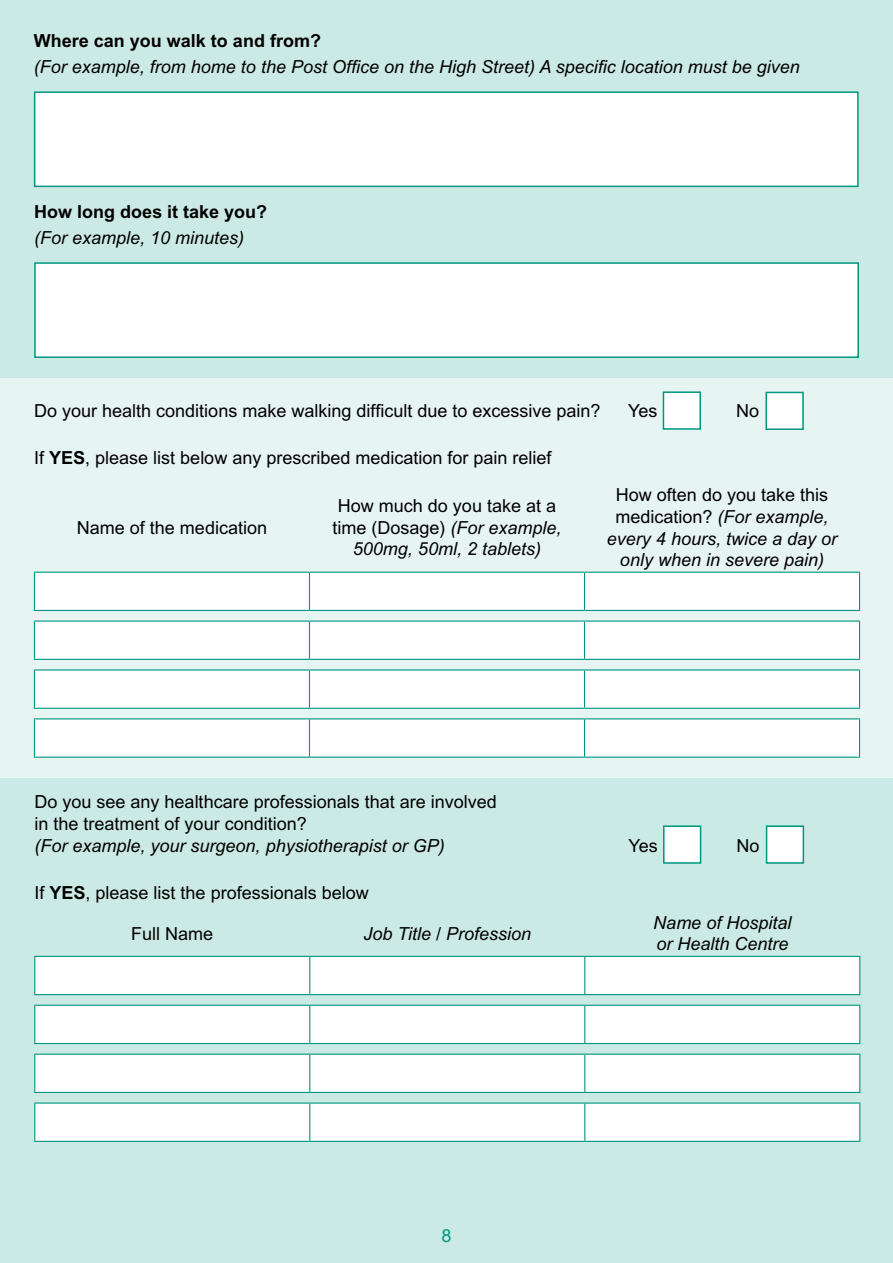
<style>
.page{position:relative;width:893px;height:1263px;background:#e6f4f2}
.page>*{position:absolute;margin:0;border:0;box-sizing:border-box;transform-origin:0 0}
.t1{font:italic 18px/21.6px "Arial MT Std";color:#000;text-align:center}
.t2{font:18px/21.6px "Arial MT Std";color:#000}
.t3{font:700 18px "Arial MT Std";color:#000}
.t4{font:18px "Arial MT Std";color:#00967f}
.s1{font-weight:700}
.s2{font-style:normal}
</style>
<div class="page">
<div style="left:0;top:778px;width:893px;height:485px;background:#cceae5"></div>
<div style="left:0;top:0;width:893px;height:377px;background:#cceae5"></div>
<div style="left:34px;top:91px;width:825px;height:96px;background:#fff;border:2px solid #00967f"></div>
<div style="left:34px;top:262px;width:825px;height:96px;background:#fff;border:2px solid #00967f"></div>
<div style="left:663px;top:391px;width:38px;height:39px;background:#fff;border:2px solid #00967f"></div>
<div style="left:765px;top:392px;width:39px;height:38px;background:#fff;border:2px solid #00967f"></div>
<svg style="left:35px;top:573px;width:824px;height:184px;fill:#fff"></svg>
<hr style="left:34px;top:572px;width:275px;height:1px;background:#00967f">
<hr style="left:34px;top:573px;width:1px;height:37px;background:#00967f">
<hr style="left:309px;top:572px;width:275px;height:1px;background:#00967f">
<hr style="left:309px;top:573px;width:1px;height:37px;background:#00967f">
<hr style="left:584px;top:572px;width:276px;height:1px;background:#00967f">
<hr style="left:584px;top:573px;width:1px;height:37px;background:#00967f">
<hr style="left:859px;top:573px;width:1px;height:37px;background:#00967f">
<hr style="left:34px;top:610px;width:275px;height:1px;background:#00967f">
<hr style="left:309px;top:610px;width:275px;height:1px;background:#00967f">
<hr style="left:584px;top:610px;width:276px;height:1px;background:#00967f">
<hr style="left:34px;top:620px;width:275px;height:2px;background:#00967f">
<hr style="left:34px;top:622px;width:1px;height:37px;background:#00967f">
<hr style="left:309px;top:620px;width:275px;height:2px;background:#00967f">
<hr style="left:309px;top:622px;width:1px;height:37px;background:#00967f">
<hr style="left:584px;top:620px;width:276px;height:2px;background:#00967f">
<hr style="left:584px;top:622px;width:1px;height:37px;background:#00967f">
<hr style="left:859px;top:622px;width:1px;height:37px;background:#00967f">
<hr style="left:34px;top:659px;width:275px;height:1px;background:#00967f">
<hr style="left:309px;top:659px;width:275px;height:1px;background:#00967f">
<hr style="left:584px;top:659px;width:276px;height:1px;background:#00967f">
<hr style="left:34px;top:669px;width:275px;height:1px;background:#00967f">
<hr style="left:34px;top:670px;width:1px;height:38px;background:#00967f">
<hr style="left:309px;top:669px;width:275px;height:1px;background:#00967f">
<hr style="left:309px;top:670px;width:1px;height:38px;background:#00967f">
<hr style="left:584px;top:669px;width:276px;height:1px;background:#00967f">
<hr style="left:584px;top:670px;width:1px;height:38px;background:#00967f">
<hr style="left:859px;top:670px;width:1px;height:38px;background:#00967f">
<hr style="left:34px;top:708px;width:275px;height:1px;background:#00967f">
<hr style="left:309px;top:708px;width:275px;height:1px;background:#00967f">
<hr style="left:584px;top:708px;width:276px;height:1px;background:#00967f">
<hr style="left:34px;top:718px;width:275px;height:1px;background:#00967f">
<hr style="left:34px;top:719px;width:1px;height:38px;background:#00967f">
<hr style="left:309px;top:718px;width:275px;height:1px;background:#00967f">
<hr style="left:309px;top:719px;width:1px;height:38px;background:#00967f">
<hr style="left:584px;top:718px;width:276px;height:1px;background:#00967f">
<hr style="left:584px;top:719px;width:1px;height:38px;background:#00967f">
<hr style="left:859px;top:719px;width:1px;height:38px;background:#00967f">
<hr style="left:34px;top:757px;width:275px;height:1px;background:#00967f">
<hr style="left:309px;top:757px;width:275px;height:1px;background:#00967f">
<hr style="left:584px;top:757px;width:276px;height:1px;background:#00967f">
<div style="left:663px;top:825px;width:38px;height:39px;background:#fff;border:2px solid #00967f"></div>
<div style="left:766px;top:825px;width:38px;height:39px;background:#fff;border:2px solid #00967f"></div>
<svg style="left:35px;top:957px;width:825px;height:184px;background:#f4faf9"></svg>
<hr style="left:34px;top:956px;width:276px;height:1px;background:#00967f">
<hr style="left:34px;top:957px;width:1px;height:37px;background:#00967f">
<hr style="left:310px;top:956px;width:275px;height:1px;background:#00967f">
<hr style="left:309px;top:957px;width:1px;height:37px;background:#00967f">
<hr style="left:585px;top:956px;width:275px;height:1px;background:#00967f">
<hr style="left:584px;top:957px;width:1px;height:37px;background:#00967f">
<hr style="left:859px;top:957px;width:1px;height:37px;background:#00967f">
<hr style="left:34px;top:994px;width:276px;height:1px;background:#00967f">
<hr style="left:310px;top:994px;width:275px;height:1px;background:#00967f">
<hr style="left:585px;top:994px;width:275px;height:1px;background:#00967f">
<hr style="left:34px;top:1005px;width:276px;height:1px;background:#00967f">
<hr style="left:34px;top:1006px;width:1px;height:37px;background:#00967f">
<hr style="left:310px;top:1005px;width:275px;height:1px;background:#00967f">
<hr style="left:309px;top:1006px;width:1px;height:37px;background:#00967f">
<hr style="left:585px;top:1005px;width:275px;height:1px;background:#00967f">
<hr style="left:584px;top:1006px;width:1px;height:37px;background:#00967f">
<hr style="left:859px;top:1006px;width:1px;height:37px;background:#00967f">
<hr style="left:34px;top:1043px;width:276px;height:1px;background:#00967f">
<hr style="left:310px;top:1043px;width:275px;height:1px;background:#00967f">
<hr style="left:585px;top:1043px;width:275px;height:1px;background:#00967f">
<hr style="left:34px;top:1053px;width:276px;height:2px;background:#00967f">
<hr style="left:34px;top:1055px;width:1px;height:37px;background:#00967f">
<hr style="left:310px;top:1053px;width:275px;height:2px;background:#00967f">
<hr style="left:309px;top:1055px;width:1px;height:37px;background:#00967f">
<hr style="left:585px;top:1053px;width:275px;height:2px;background:#00967f">
<hr style="left:584px;top:1055px;width:1px;height:37px;background:#00967f">
<hr style="left:859px;top:1055px;width:1px;height:37px;background:#00967f">
<hr style="left:34px;top:1092px;width:276px;height:1px;background:#00967f">
<hr style="left:310px;top:1092px;width:275px;height:1px;background:#00967f">
<hr style="left:585px;top:1092px;width:275px;height:1px;background:#00967f">
<hr style="left:34px;top:1102px;width:276px;height:1px;background:#00967f">
<hr style="left:34px;top:1103px;width:1px;height:38px;background:#00967f">
<hr style="left:310px;top:1102px;width:275px;height:1px;background:#00967f">
<hr style="left:309px;top:1103px;width:1px;height:38px;background:#00967f">
<hr style="left:585px;top:1102px;width:275px;height:1px;background:#00967f">
<hr style="left:584px;top:1103px;width:1px;height:38px;background:#00967f">
<hr style="left:859px;top:1103px;width:1px;height:38px;background:#00967f">
<hr style="left:34px;top:1141px;width:276px;height:1px;background:#00967f">
<hr style="left:310px;top:1141px;width:275px;height:1px;background:#00967f">
<hr style="left:585px;top:1141px;width:275px;height:1px;background:#00967f">
<p class="t3" style="left:34px;top:31px;width:289px">Where can you walk to and from?</p>
<p class="t1" style="left:34px;top:56px;width:767px">(For example, from home to the Post Office on the High Street) A specific location must be given</p>
<p class="t3" style="left:34px;top:201px;width:235px">How long does it take you?</p>
<p class="t1" style="left:34px;top:227px;width:212px">(For example, 10 minutes)</p>
<p class="t2" style="left:34px;top:400px;width:568px">Do your health conditions make walking difficult due to excessive pain?</p>
<p class="t2" style="left:628px;top:400px;width:31px">Yes</p>
<p class="t2" style="left:736px;top:400px;width:25px">No</p>
<p class="t2" style="left:34px;top:447px;width:519px">If <span class="s1">YES</span>, please list below any prescribed medication for pain relief</p>
<p class="t2" style="left:77px;top:517px;width:192px">Name of the medication</p>
<p class="t1" style="left:332px;top:495px;width:231px"><span class="s2">How much do you take at a time (Dosage)</span> (For example,<br>500mg, 50ml, 2 tablets)</p>
<p class="t1" style="left:607px;top:484px;width:232px"><span class="s2">How often do you take this medication?</span> (For example, every 4 hours, twice a day or only when in severe pain)</p>
<p class="t2" style="left:35px;top:791px;width:464px">Do you see any healthcare professionals that are involved in the treatment of your condition?</p>
<p class="t1" style="left:35px;top:834px;width:412px">(For example, your surgeon, physiotherapist or GP)</p>
<p class="t2" style="left:629px;top:834px;width:31px">Yes</p>
<p class="t2" style="left:737px;top:834px;width:25px">No</p>
<p class="t2" style="left:35px;top:881px;width:336px">If <span class="s1">YES</span>, please list the professionals below</p>
<p class="t2" style="left:131px;top:922px;width:84px">Full Name</p>
<p class="t1" style="left:363px;top:922px;width:169px">Job Title / Profession</p>
<p class="t1" style="left:653px;top:911px;width:140px;text-align:left">Name of Hospital or Health Centre</p>
<p class="t4" style="left:441px;top:1225px;width:12px">8</p>
</div>
